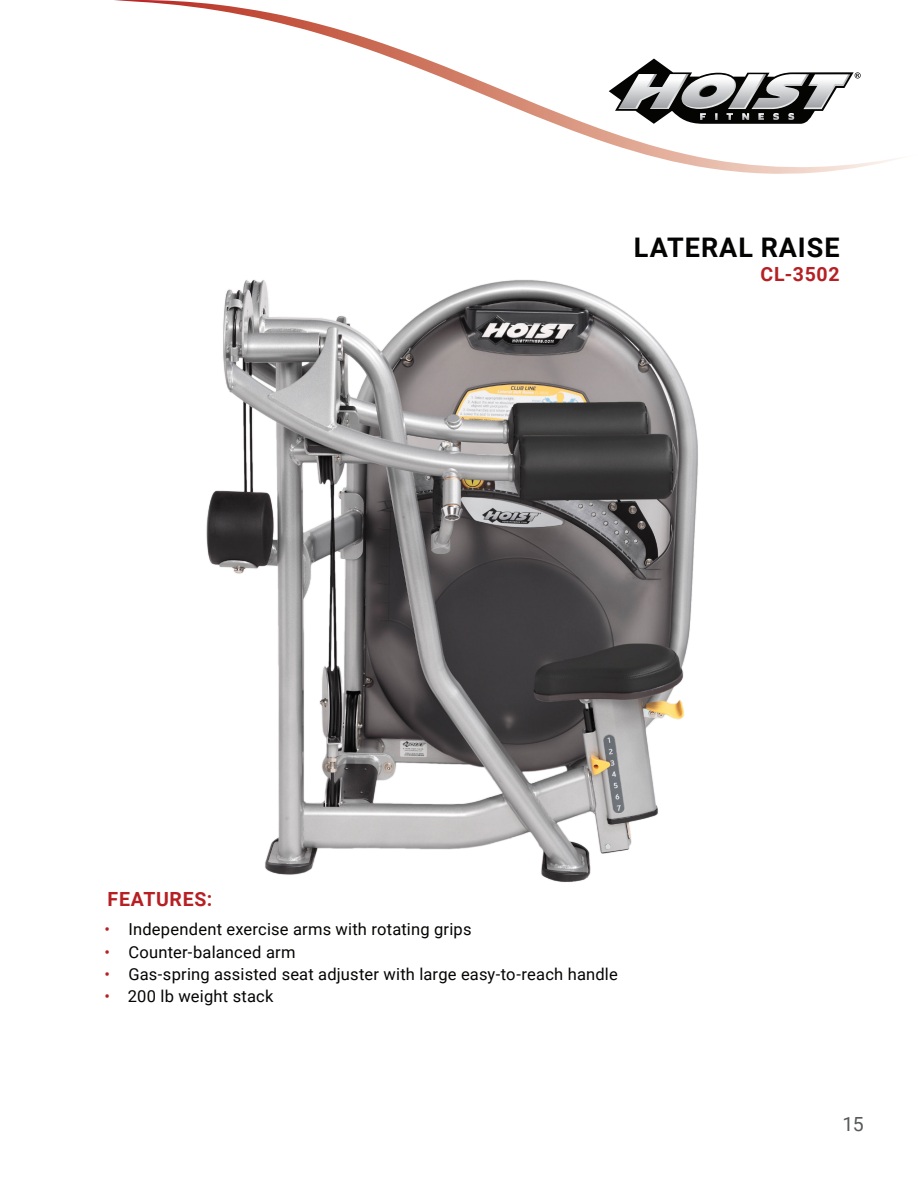
<style>
.page{position:relative;width:918px;height:1188px;background:#fff}
.page>*{position:absolute;margin:0;border:0;box-sizing:border-box;transform-origin:0 0}
.t1{font:700 27px "Roboto";letter-spacing:.035em;color:#040503}
.Features{font:700 19.5px "Roboto";letter-spacing:.035em;color:#b62024}
.t2{font:19.5px "Roboto";color:#57585a}
.t3{font:16.5px "Roboto";letter-spacing:.01em;color:#040503}
.s1{color:#b62024}
</style>
<div class="page">
<svg style="left:114px;top:0;width:790px;height:174px"></svg>
<svg style="left:609px;top:59px;width:252px;height:65px"></svg>
<img style="left:206px;top:279px;width:492px;height:604px">
<p class="t1" style="left:634px;top:229px;width:207px">LATERAL RAISE</p>
<p class="Features" style="left:761px;top:260px;width:81px">CL-3502</p>
<p class="Features" style="left:108px;top:885px;width:106px">FEATURES:</p>
<p class="t3" style="left:104px;top:918px;width:369px"><span class="s1">•</span> Independent exercise arms with rotating grips</p>
<p class="t3" style="left:104px;top:940px;width:193px"><span class="s1">•</span> Counter-balanced arm</p>
<p class="t3" style="left:104px;top:962px;width:515px"><span class="s1">•</span> Gas-spring assisted seat adjuster with large easy-to-reach handle</p>
<p class="t3" style="left:104px;top:985px;width:171px"><span class="s1">•</span> 200 lb weight stack</p>
<p class="t2" style="left:843px;top:1110px;width:23px">15</p>
</div>
